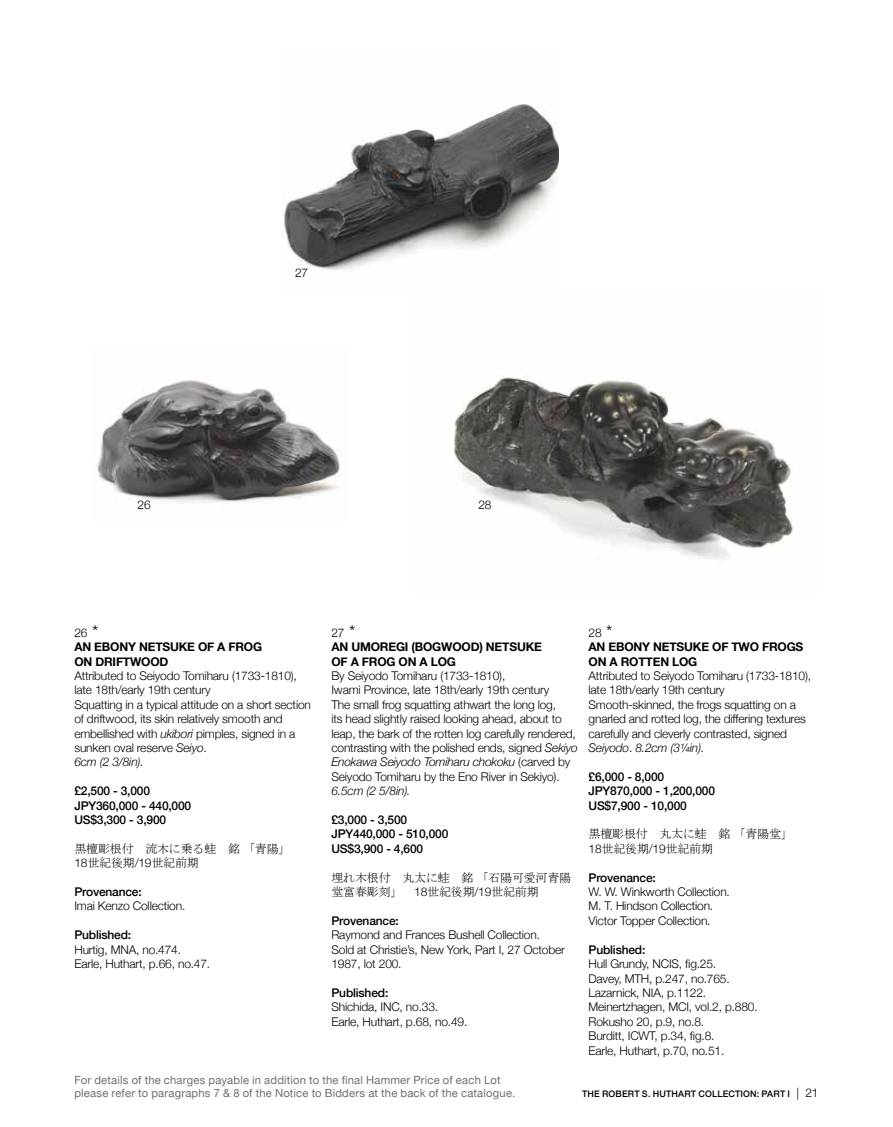
<style>
.page{position:relative;width:893px;height:1127px;background:#fff}
.page>*{position:absolute;margin:0;border:0;box-sizing:border-box;transform-origin:0 0}
.t1{font:300 12px/14.4px "Helvetica Neue";letter-spacing:-.015em;color:#000}
.t2{font:500 12px/14.4px "Helvetica Neue";letter-spacing:-.015em;color:#000}
.t3{font:700 12px/14.4px "Helvetica Neue";letter-spacing:-.015em;color:#000}
.t4{font:12px/14.4px "MS Mincho";letter-spacing:-.015em;color:#000}
.t5{font:italic 300 12px "Helvetica Neue";letter-spacing:-.015em;color:#000}
.t6{font:11.25px/12.8px "Helvetica Neue";letter-spacing:.015em;color:#6f6f6f}
.t7{font:500 9px "Helvetica Neue";letter-spacing:.015em;color:#000}
.s1{font-weight:300}
.s2{font-weight:300;font-size:18px}
.s3{font-style:italic}
.s4{font-family:"Helvetica Neue";font-weight:300}
.s5{font-weight:300;font-size:12px}
</style>
<div class="page">
<img style="left:454px;top:375px;width:339px;height:184px">
<img style="left:282px;top:103px;width:276px;height:167px">
<img style="left:97px;top:380px;width:243px;height:123px">
<p class="t1" style="left:295px;top:265px;width:15px">27</p>
<p class="t1" style="left:137px;top:497px;width:15px">26</p>
<p class="t1" style="left:478px;top:497px;width:15px">28</p>
<p class="t3" style="left:74px;top:626px;width:189px"><span class="s1">26</span> <span class="s2">*<br></span>AN EBONY NETSUKE OF A FROG<br>ON DRIFTWOOD</p>
<p class="t1" style="left:74px;top:668px;width:238px">Attributed to Seiyodo Tomiharu (1733-1810), late 18th/early 19th century<br>Squatting in a typical attitude on a short section of driftwood, its skin relatively smooth and embellished with <span class="s3">ukibori</span> pimples, signed in a sunken oval reserve <span class="s3">Seiyo</span>.<br><span class="s3">6cm (2 3/8in).</span></p>
<p class="t2" style="left:74px;top:783px;width:118px">£2,500 - 3,000<br>JPY360,000 - 440,000<br>US$3,300 - 3,900</p>
<p class="t4" style="left:74px;top:841px;width:229px">黒檀彫根付　流木に乗る蛙　銘「青陽」　<br><span class="s4">18</span>世紀後期<span class="s4">/19</span>世紀前期</p>
<p class="t2" style="left:74px;top:883px;width:69px">Provenance:</p>
<p class="t1" style="left:74px;top:898px;width:112px">Imai Kenzo Collection.</p>
<p class="t2" style="left:74px;top:927px;width:58px">Published:</p>
<p class="t1" style="left:74px;top:941px;width:137px">Hurtig, MNA, no.474.<br>Earle, Huthart, p.66, no.47.</p>
<p class="t3" style="left:331px;top:626px;width:212px"><span class="s1">27</span> <span class="s2">*<br></span>AN UMOREGI (BOGWOOD) NETSUKE<br>OF A FROG ON A LOG</p>
<p class="t1" style="left:331px;top:668px;width:248px">By Seiyodo Tomiharu (1733-1810),<br>Iwami Province, late 18th/early 19th century<br>The small frog squatting athwart the long log,<br>its head slightly raised looking ahead, about to leap, the bark of the rotten log carefully rendered, contrasting with the polished ends, signed <span class="s3">Sekiyo Enokawa Seiyodo Tomiharu chokoku</span> (carved by Seiyodo Tomiharu by the Eno River in Sekiyo).</p>
<p class="t5" style="left:331px;top:781px;width:81px">6.5cm (2 5/8in).</p>
<p class="t2" style="left:331px;top:811px;width:118px">£3,000 - 3,500<br>JPY440,000 - 510,000<br>US$3,900 - 4,600</p>
<p class="t4" style="left:331px;top:870px;width:241px">埋れ木根付　丸太に蛙　銘「石陽可愛河青陽堂富春彫刻」　<span class="s4">18</span>世紀後期<span class="s4">/19</span>世紀前期</p>
<p class="t2" style="left:331px;top:912px;width:69px">Provenance:</p>
<p class="t1" style="left:331px;top:927px;width:235px">Raymond and Frances Bushell Collection.<br>Sold at Christie’s, New York, Part I, 27 October<br>1987, lot 200.</p>
<p class="t2" style="left:331px;top:984px;width:58px">Published:</p>
<p class="t1" style="left:331px;top:999px;width:137px">Shichida, INC, no.33.<br>Earle, Huthart, p.68, no.49.</p>
<p class="t3" style="left:589px;top:626px;width:216px"><span class="s1">28</span> <span class="s2">*<br></span>AN EBONY NETSUKE OF TWO FROGS<br>ON A ROTTEN LOG</p>
<p class="t1" style="left:589px;top:668px;width:224px">Attributed to Seiyodo Tomiharu (1733-1810), late 18th/early 19th century Smooth-skinned, the frogs squatting on a gnarled and rotted log, the differing textures carefully and cleverly contrasted, signed <span class="s3">Seiyodo</span>. <span class="s3">8.2cm (3¼in).</span></p>
<p class="t2" style="left:589px;top:768px;width:128px">£6,000 - 8,000<br>JPY870,000 - 1,200,000<br>US$7,900 - 10,000</p>
<p class="t4" style="left:589px;top:827px;width:218px">黒檀彫根付　丸太に蛙　銘「青陽堂」　<br><span class="s4">18</span>世紀後期<span class="s4">/19</span>世紀前期</p>
<p class="t2" style="left:589px;top:869px;width:69px">Provenance:</p>
<p class="t1" style="left:589px;top:884px;width:143px">W. W. Winkworth Collection.<br>M. T. Hindson Collection.<br>Victor Topper Collection.</p>
<p class="t2" style="left:589px;top:941px;width:58px">Published:</p>
<p class="t1" style="left:589px;top:956px;width:171px">Hull Grundy, NCIS, fig.25.<br>Davey, MTH, p.247, no.765.<br>Lazarnick, NIA, p.1122.<br>Meinertzhagen, MCI, vol.2, p.880.<br>Rokusho 20, p.9, no.8.<br>Burditt, ICWT, p.34, fig.8.<br>Earle, Huthart, p.70, no.51.</p>
<p class="t7" style="left:582px;top:1087px;width:238px">THE ROBERT S. HUTHART COLLECTION: PART I <span class="s5">| 21</span></p>
<p class="t6" style="left:74px;top:1075px;width:442px">For details of the charges payable in addition to the final Hammer Price of each Lot please refer to paragraphs 7 &amp; 8 of the Notice to Bidders at the back of the catalogue.</p>
</div>
